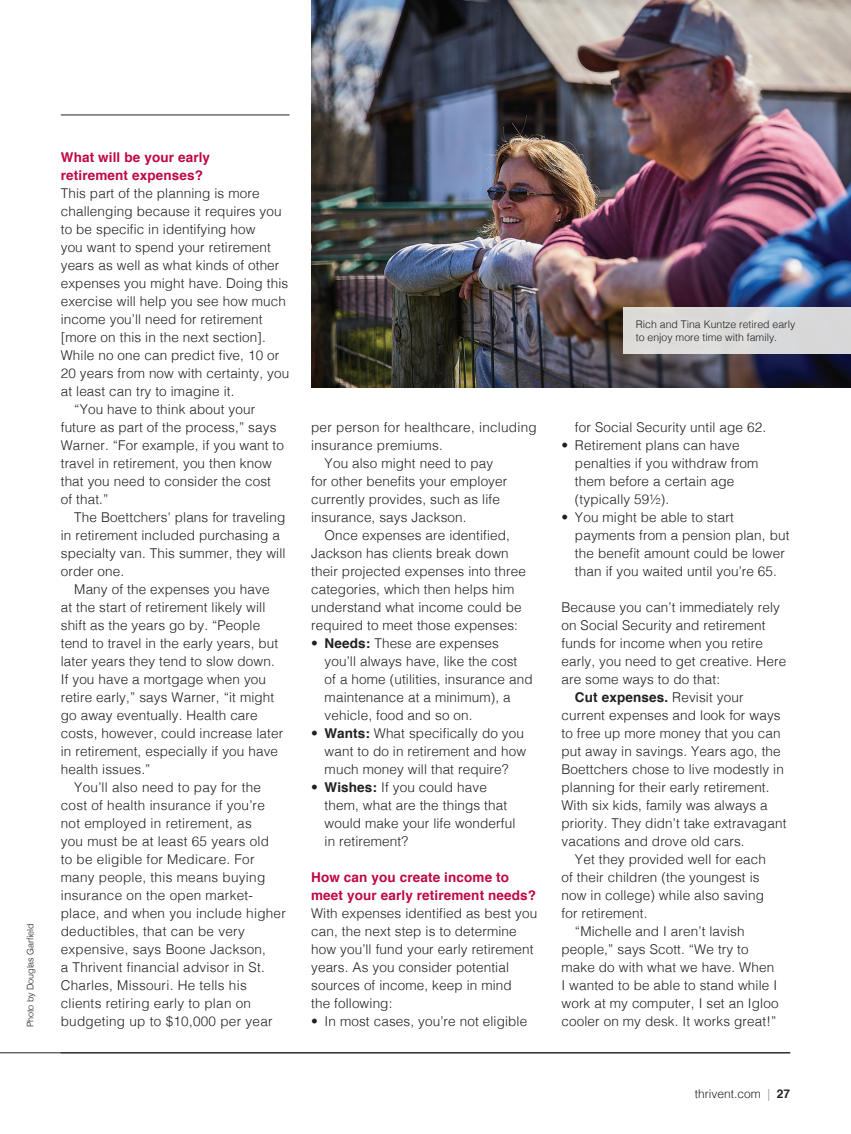
<style>
.page{position:relative;width:851px;height:1134px;background:#fff}
.page>*{position:absolute;margin:0;border:0;box-sizing:border-box;transform-origin:0 0}
.body-ind{font:300 13.5px/18px "Helvetica";letter-spacing:.01em;color:#231f20}
.body-ind-2{font:700 13.5px/18px "Helvetica";letter-spacing:.01em;color:#be0743}
.body-ind-3{font:700 13.5px "Helvetica";letter-spacing:.01em;color:#231f20}
.t1{font:300 12px "Helvetica";color:#231f20}
.t2{font:300 10.5px/12.6px "Helvetica";color:#231f20}
.t3{font:300 9px "Helvetica";letter-spacing:-.01em;color:#231f20}
.s1{font-weight:700}
.s2{font-weight:300}
.s3{color:#939598}
</style>
<div class="page">
<hr style="left:0;top:1053px;width:790px;height:1px;background:#231f20">
<hr style="left:61px;top:115px;width:228px;height:1px;background:#231f20">
<img style="left:311px;top:0;width:539px;height:388px">
<div style="left:623px;top:308px;width:227px;height:46px;background:#dadada"></div>
<p class="t3" style="left:23px;top:1027px;width:105px;rotate:-90deg">Photo by Douglas Garfield</p>
<p class="body-ind-2" style="left:61px;top:148px;width:151px">What will be your early retirement expenses?</p>
<p class="body-ind" style="left:61px;top:183px;width:230px">This part of the planning is more challenging because it requires you to be specific in identifying how<br>you want to spend your retirement years as well as what kinds of other expenses you might have. Doing this exercise will help you see how much income you’ll need for retirement [more on this in the next section].<br>While no one can predict five, 10 or 20 years from now with certainty, you at least can try to imagine it.</p>
<p class="body-ind" style="left:61px;top:399px;width:225px;text-indent:14px">“You have to think about your future as part of the process,” says<br>Warner. “For example, if you want to travel in retirement, you then know that you need to consider the cost of that.”</p>
<p class="body-ind" style="left:61px;top:507px;width:226px;text-indent:14px">The Boettchers' plans for traveling in retirement included purchasing a specialty van. This summer, they will order one.</p>
<p class="body-ind" style="left:61px;top:579px;width:224px;text-indent:14px">Many of the expenses you have at the start of retirement likely will shift as the years go by. “People tend to travel in the early years, but later years they tend to slow down.<br>If you have a mortgage when you retire early,” says Warner, “it might go away eventually. Health care costs, however, could increase later in retirement, especially if you have health issues.”</p>
<p class="body-ind" style="left:61px;top:777px;width:227px;text-indent:14px">You’ll also need to pay for the cost of health insurance if you’re not employed in retirement, as<br>you must be at least 65 years old<br>to be eligible for Medicare. For many people, this means buying insurance on the open market&shy;place, and when you include higher deductibles, that can be very expensive, says Boone Jackson,<br>a Thrivent financial advisor in St.<br>Charles, Missouri. He tells his clients retiring early to plan on budgeting up to $10,000 per year</p>
<p class="body-ind" style="left:311px;top:417px;width:227px">per person for healthcare, including insurance premiums.</p>
<p class="body-ind" style="left:311px;top:453px;width:198px;text-indent:14px">You also might need to pay for other benefits your employer currently provides, such as life insurance, says Jackson.</p>
<p class="body-ind" style="left:311px;top:525px;width:216px;text-indent:14px">Once expenses are identified,<br>Jackson has clients break down their projected expenses into three categories, which then helps him understand what income could be required to meet those expenses:</p>
<p class="body-ind" style="left:324px;top:633px;width:209px;text-indent:-14px">• <span class="s1">Needs:</span> These are expenses you’ll always have, like the cost<br>of a home (utilities, insurance and maintenance at a minimum), a vehicle, food and so on.</p>
<p class="body-ind" style="left:324px;top:723px;width:203px;text-indent:-14px">• <span class="s1">Wants:</span> What specifically do you want to do in retirement and how much money will that require?</p>
<p class="body-ind" style="left:324px;top:777px;width:192px;text-indent:-14px">• <span class="s1">Wishes:</span> If you could have them, what are the things that would make your life wonderful in retirement?</p>
<p class="body-ind-2" style="left:311px;top:868px;width:226px">How can you create income to meet your early retirement needs?</p>
<p class="body-ind" style="left:311px;top:903px;width:227px">With expenses identified as best you can, the next step is to determine how you’ll fund your early retirement years. As you consider potential sources of income, keep in mind<br>the following:</p>
<p class="body-ind" style="left:311px;top:1011px;width:218px">• In most cases, you’re not eligible</p>
<p class="t2" style="left:636px;top:317px;width:161px">Rich and Tina Kuntze retired early to enjoy more time with family.</p>
<p class="body-ind" style="left:575px;top:417px;width:193px">for Social Security until age 62.</p>
<p class="body-ind" style="left:575px;top:435px;width:185px;text-indent:-14px">• Retirement plans can have penalties if you withdraw from them before a certain age (typically 59½).</p>
<p class="body-ind" style="left:575px;top:507px;width:216px;text-indent:-14px">• You might be able to start payments from a pension plan, but the benefit amount could be lower than if you waited until you’re 65.</p>
<p class="body-ind" style="left:561px;top:597px;width:226px">Because you can’t immediately rely on Social Security and retirement funds for income when you retire early, you need to get creative. Here are some ways to do that:</p>
<p class="body-ind-3" style="left:575px;top:686px;width:170px">Cut expenses. <span class="s2">Revisit your</span></p>
<p class="body-ind" style="left:561px;top:705px;width:221px">current expenses and look for ways</p>
<p class="body-ind" style="left:561px;top:723px;width:221px">to free up more money that you can</p>
<p class="body-ind" style="left:561px;top:741px;width:221px">put away in savings. Years ago, the</p>
<p class="body-ind" style="left:561px;top:759px;width:224px">Boettchers chose to live modestly in</p>
<p class="body-ind" style="left:561px;top:777px;width:210px">planning for their early retirement.</p>
<p class="body-ind" style="left:561px;top:795px;width:208px">With six kids, family was always a</p>
<p class="body-ind" style="left:561px;top:813px;width:226px">priority. They didn’t take extravagant</p>
<p class="body-ind" style="left:561px;top:831px;width:185px">vacations and drove old cars.</p>
<p class="body-ind" style="left:575px;top:849px;width:192px">Yet they provided well for each</p>
<p class="body-ind" style="left:561px;top:867px;width:200px">of their children (the youngest is</p>
<p class="body-ind" style="left:561px;top:885px;width:204px">now in college) while also saving</p>
<p class="body-ind" style="left:561px;top:903px;width:87px">for retirement.</p>
<p class="body-ind" style="left:561px;top:921px;width:218px;text-indent:14px">“Michelle and I aren’t lavish people,” says Scott. “We try to make do with what we have. When<br>I wanted to be able to stand while I work at my computer, I set an Igloo cooler on my desk. It works great!”</p>
<p class="t1" style="left:694px;top:1084px;width:97px">thrivent.com <span class="s3">|</span> <span class="s1">27</span></p>
</div>
